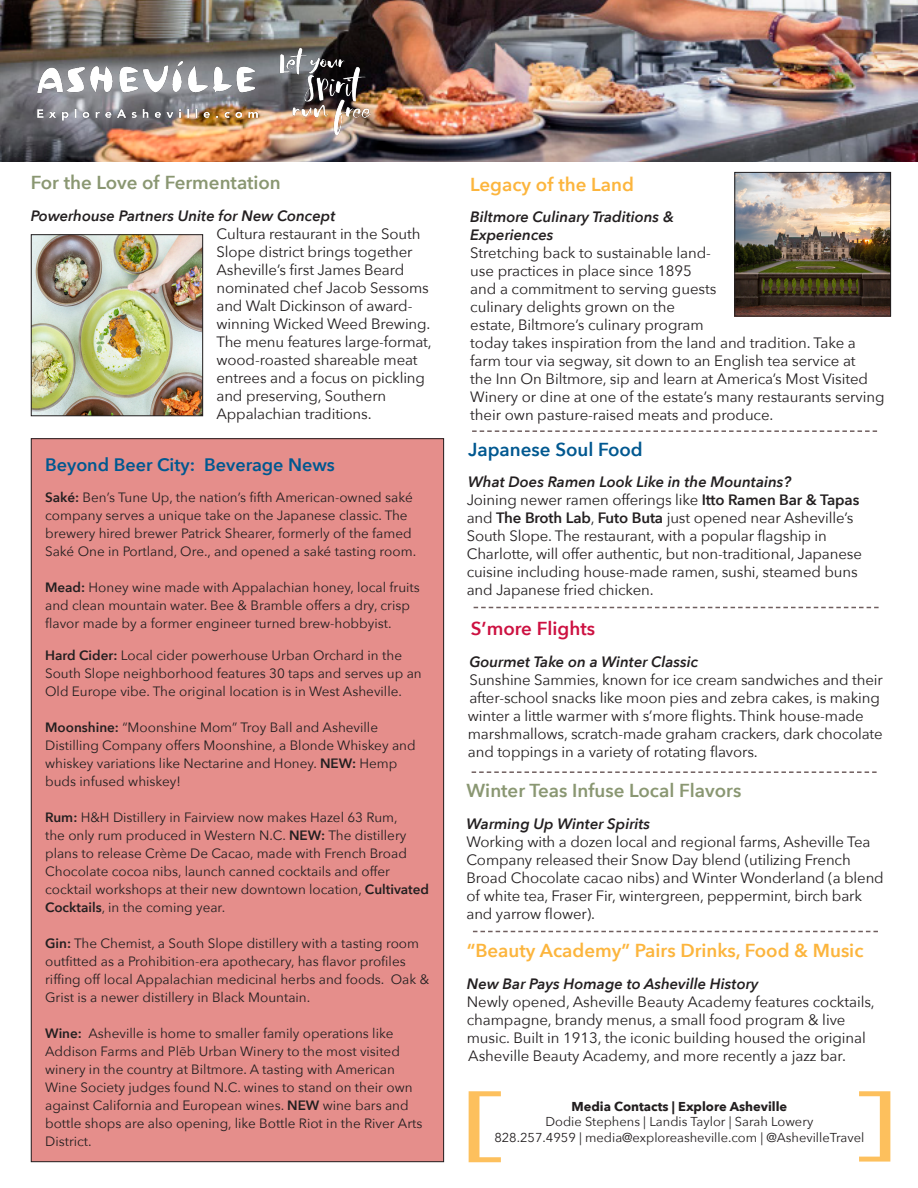
<style>
.page{position:relative;width:918px;height:1188px;background:#fff}
.page>*{position:absolute;margin:0;border:0;box-sizing:border-box;transform-origin:0 0}
.t1{font:600 18.75px "Avenir Next";color:#fcb53d}
.t2{font:600 18.75px "Avenir Next";color:#8a9772}
.t3{font:600 18.75px "Avenir Next";color:#005890}
.t4{font:600 18.75px "Avenir Next";color:#cd1141}
.t5{font:600 18px "Avenir Next";color:#005890}
.t6{font:15px/18px "Avenir Next";letter-spacing:-.01em;color:#231f20}
.t7{font:italic 600 15px/18px "Avenir Next";color:#231f20}
.t8{font:13.5px/18px "Avenir Next";color:#231f20}
.t9{font:12.9px "Avenir Next";color:#231f20}
.t10{font:700 12.9px "Avenir Next";color:#231f20}
.s1{font-weight:600}
</style>
<div class="page">
<img style="left:0;top:0;width:918px;height:162px">
<svg style="left:469px;top:1091px;width:32px;height:71px"></svg>
<svg style="left:859px;top:1091px;width:31px;height:71px"></svg>
<svg style="left:472px;top:771px;width:405px;height:2px"></svg>
<svg style="left:472px;top:430px;width:405px;height:2px"></svg>
<svg style="left:473px;top:931px;width:405px;height:1px"></svg>
<img style="left:736px;top:174px;width:153px;height:140px">
<div style="left:734px;top:172px;width:157px;height:144px;border:1px solid #231f20"></div>
<img style="left:33px;top:236px;width:168px;height:178px">
<div style="left:31px;top:234px;width:172px;height:182px;border:1px solid #231f20"></div>
<img style="left:37px;top:45px;width:333px;height:90px">
<div style="left:31px;top:439px;width:413px;height:723px;background:#e58e8b"></div>
<svg style="left:474px;top:607px;width:405px;height:1px"></svg>
<p class="t2" style="left:31px;top:167px;width:252px">For the Love of Fermentation</p>
<p class="t7" style="left:31px;top:206px;width:306px">Powerhouse Partners Unite for New Concept</p>
<p class="t6" style="left:217px;top:224px;width:217px">Cultura restaurant in the South<br>Slope district brings together<br>Asheville’s first James Beard nominated chef Jacob Sessoms and Walt Dickinson of award&shy;winning Wicked Weed Brewing.<br>The menu features large-format, wood-roasted shareable meat entrees and a focus on pickling and preserving, Southern<br>Appalachian traditions.</p>
<p class="t5" style="left:45px;top:449px;width:291px">Beyond Beer City: Beverage News</p>
<p class="t8" style="left:45px;top:488px;width:373px"><span class="s1">Saké:</span> Ben’s Tune Up, the nation’s fifth American-owned saké company serves a unique take on the Japanese classic. The brewery hired brewer Patrick Shearer, formerly of the famed Saké One in Portland, Ore., and opened a saké tasting room.</p>
<p class="t8" style="left:45px;top:578px;width:376px"><span class="s1">Mead:</span> Honey wine made with Appalachian honey, local fruits and clean mountain water. Bee &amp; Bramble offers a dry, crisp flavor made by a former engineer turned brew-hobbyist.</p>
<p class="t8" style="left:45px;top:645px;width:378px"><span class="s1">Hard Cider:</span> Local cider powerhouse Urban Orchard in the<br>South Slope neighborhood features 30 taps and serves up an<br>Old Europe vibe. The original location is in West Asheville.</p>
<p class="t8" style="left:45px;top:717px;width:372px"><span class="s1">Moonshine:</span> “Moonshine Mom” Troy Ball and Asheville Distilling Company offers Moonshine, a Blonde Whiskey and whiskey variations like Nectarine and Honey. <span class="s1">NEW:</span> Hemp buds infused whiskey!</p>
<p class="t8" style="left:45px;top:807px;width:386px"><span class="s1">Rum:</span> H&amp;H Distillery in Fairview now makes Hazel 63 Rum,<br>the only rum produced in Western N.C. <span class="s1">NEW:</span> The distillery plans to release Crème De Cacao, made with French Broad Chocolate cocoa nibs, launch canned cocktails and offer cocktail workshops at their new downtown location, <span class="s1">Cultivated Cocktails</span>, in the coming year.</p>
<p class="t8" style="left:45px;top:933px;width:386px"><span class="s1">Gin:</span> The Chemist, a South Slope distillery with a tasting room outfitted as a Prohibition-era apothecary, has flavor profiles riffing off local Appalachian medicinal herbs and foods. Oak &amp; Grist is a newer distillery in Black Mountain.</p>
<p class="t8" style="left:45px;top:1023px;width:379px"><span class="s1">Wine:</span> Asheville is home to smaller family operations like Addison Farms and Plēb Urban Winery to the most visited winery in the country at Biltmore. A tasting with American Wine Society judges found N.C. wines to stand on their own against California and European wines. <span class="s1">NEW</span> wine bars and bottle shops are also opening, like Bottle Riot in the River Arts District.</p>
<p class="t1" style="left:470px;top:168px;width:165px">Legacy of the Land</p>
<p class="t7" style="left:470px;top:208px;width:205px">Biltmore Culinary Traditions &amp;<br>Experiences</p>
<p class="t6" style="left:470px;top:243px;width:416px">Stretching back to sustainable land-<br>use practices in place since 1895<br>and a commitment to serving guests<br>culinary delights grown on the<br>estate, Biltmore’s culinary program<br>today takes inspiration from the land and tradition. Take a farm tour via segway, sit down to an English tea service at<br>the Inn On Biltmore, sip and learn at America’s Most Visited Winery or dine at one of the estate’s many restaurants serving their own pasture-raised meats and produce.</p>
<p class="t3" style="left:468px;top:433px;width:176px">Japanese Soul Food</p>
<p class="t7" style="left:468px;top:473px;width:325px">What Does Ramen Look Like in the Mountains?</p>
<p class="t6" style="left:467px;top:491px;width:397px">Joining newer ramen offerings like <span class="s1">Itto Ramen Bar &amp; Tapas </span>and <span class="s1">The Broth Lab</span>, <span class="s1">Futo Buta</span> just opened near Asheville’s South Slope. The restaurant, with a popular flagship in Charlotte, will offer authentic, but non-traditional, Japanese cuisine including house-made ramen, sushi, steamed buns and Japanese fried chicken.</p>
<p class="t4" style="left:471px;top:613px;width:126px">S’more Flights</p>
<p class="t7" style="left:469px;top:652px;width:230px">Gourmet Take on a Winter Classic</p>
<p class="t6" style="left:468px;top:670px;width:417px">Sunshine Sammies, known for ice cream sandwiches and their after-school snacks like moon pies and zebra cakes, is making winter a little warmer with s’more flights. Think house-made marshmallows, scratch-made graham crackers, dark chocolate and toppings in a variety of rotating flavors.</p>
<p class="t2" style="left:466px;top:775px;width:276px">Winter Teas Infuse Local Flavors</p>
<p class="t7" style="left:466px;top:814px;width:185px">Warming Up Winter Spirits</p>
<p class="t6" style="left:466px;top:832px;width:419px">Working with a dozen local and regional farms, Asheville Tea Company released their Snow Day blend (utilizing French Broad Chocolate cacao nibs) and Winter Wonderland (a blend of white tea, Fraser Fir, wintergreen, peppermint, birch bark and yarrow flower).</p>
<p class="t1" style="left:467px;top:935px;width:398px">“Beauty Academy” Pairs Drinks, Food &amp; Music</p>
<p class="t7" style="left:467px;top:974px;width:293px">New Bar Pays Homage to Asheville History</p>
<p class="t6" style="left:467px;top:992px;width:410px">Newly opened, Asheville Beauty Academy features cocktails, champagne, brandy menus, a small food program &amp; live music. Built in 1913, the iconic building housed the original Asheville Beauty Academy, and more recently a jazz bar.</p>
<p class="t10" style="left:571px;top:1095px;width:217px">Media Contacts | Explore Asheville</p>
<p class="t9" style="left:545px;top:1111px;width:269px">Dodie Stephens | Landis Taylor | Sarah Lowery</p>
<p class="t9" style="left:494px;top:1126px;width:372px">828.257.4959 | media@exploreasheville.com | @AshevilleTravel</p>
</div>
